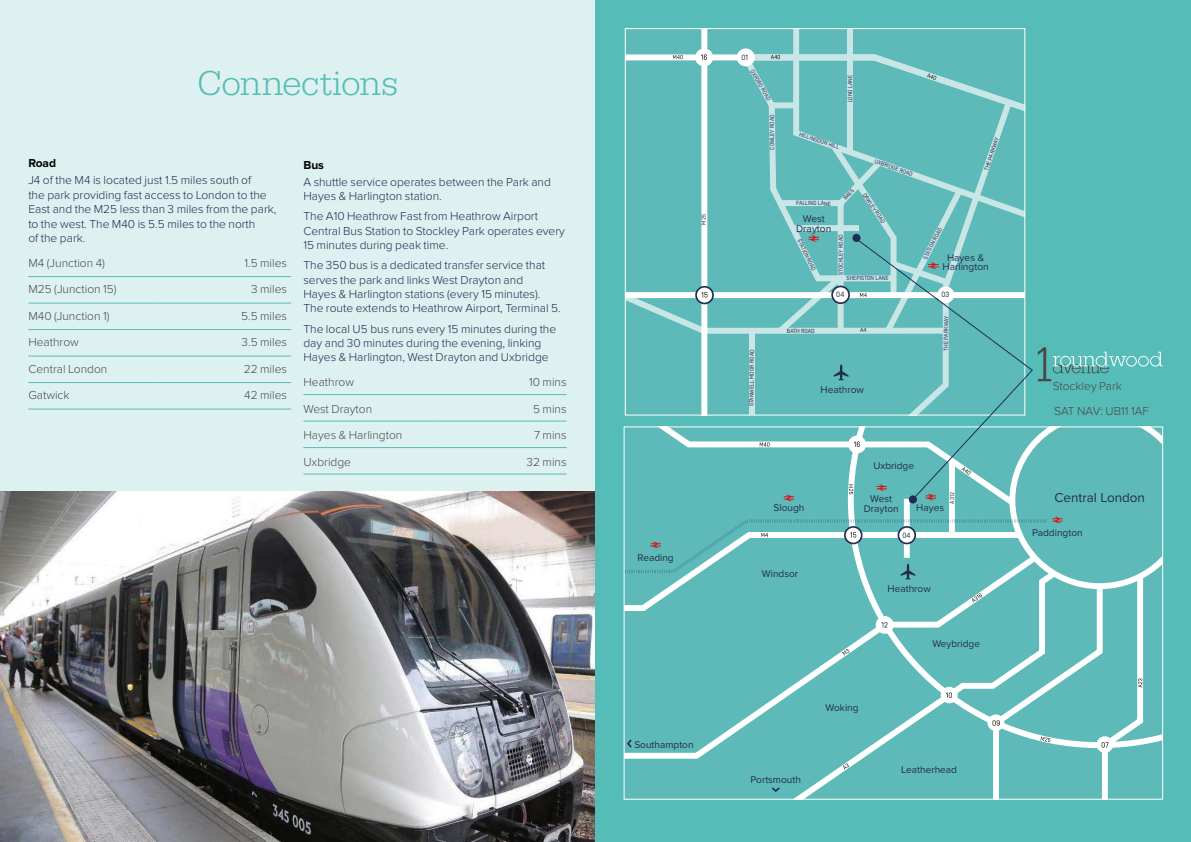
<style>
.page{position:relative;width:1191px;height:842px;background:#fff}
.page>*{position:absolute;margin:0;border:0;box-sizing:border-box;transform-origin:0 0}
.t1{font:300 36px "Serifa";letter-spacing:-.005em;color:#56bcb7}
.t2{font:13.4px "Proxima Nova";color:#252d4e}
.t3{font:300 12px/14.4px "Proxima Nova";color:#1e2d51}
.t4{font:300 12px "Proxima Nova";color:#4a484d}
.t5{font:700 12px "Proxima Nova";color:#000}
.t6{font:10.2px/9.3px "Proxima Nova";color:#252d4e;text-align:center}
.t7{font:10.1px "Proxima Nova";color:#252d4e}
.t8{font:7.6px "Simplon Norm";color:#252d4e}
.t9{font:5.9px "Simplon Norm";letter-spacing:-.005em;color:#252d4e}
</style>
<div class="page">
<div style="left:0;top:0;width:595px;height:842px;background:#ddf1f0"></div>
<hr style="left:28px;top:303px;width:132px;height:1px;background:#56bcb7">
<hr style="left:160px;top:303px;width:131px;height:1px;background:#56bcb7">
<hr style="left:28px;top:329px;width:132px;height:1px;background:#56bcb7">
<hr style="left:160px;top:329px;width:131px;height:1px;background:#56bcb7">
<hr style="left:28px;top:356px;width:132px;height:1px;background:#56bcb7">
<hr style="left:160px;top:356px;width:131px;height:1px;background:#56bcb7">
<hr style="left:28px;top:382px;width:132px;height:1px;background:#56bcb7">
<hr style="left:160px;top:382px;width:131px;height:1px;background:#56bcb7">
<hr style="left:28px;top:276px;width:132px;height:1px;background:#56bcb7">
<hr style="left:160px;top:276px;width:131px;height:1px;background:#56bcb7">
<hr style="left:28px;top:409px;width:132px;height:1px;background:#56bcb7">
<hr style="left:160px;top:409px;width:131px;height:1px;background:#56bcb7">
<hr style="left:303px;top:421px;width:132px;height:1px;background:#56bcb7">
<hr style="left:435px;top:421px;width:131px;height:1px;background:#56bcb7">
<hr style="left:303px;top:447px;width:132px;height:1px;background:#56bcb7">
<hr style="left:435px;top:447px;width:131px;height:1px;background:#56bcb7">
<hr style="left:303px;top:474px;width:132px;height:1px;background:#56bcb7">
<hr style="left:435px;top:474px;width:131px;height:1px;background:#56bcb7">
<hr style="left:303px;top:394px;width:132px;height:1px;background:#56bcb7">
<hr style="left:435px;top:394px;width:131px;height:1px;background:#56bcb7">
<img style="left:0;top:492px;width:595px;height:350px">
<div style="left:595px;top:0;width:596px;height:842px;background:#56bcb7"></div>
<svg style="left:626px;top:429px;width:534px;height:368px"></svg>
<div style="left:987px;top:714px;width:17px;height:17px;background:#fff;border-radius:50%"></div>
<div style="left:940px;top:687px;width:17px;height:16px;background:#fff;border-radius:50%"></div>
<div style="left:875px;top:616px;width:18px;height:18px;background:#fff;border-radius:50%"></div>
<div style="left:1096px;top:736px;width:17px;height:17px;background:#fff;border-radius:50%"></div>
<svg style="left:759px;top:442px;width:10px;height:5px"></svg>
<svg style="left:1040px;top:736px;width:10px;height:6px"></svg>
<svg style="left:842px;top:649px;width:7px;height:7px"></svg>
<svg style="left:843px;top:763px;width:6px;height:7px"></svg>
<svg style="left:972px;top:593px;width:10px;height:10px"></svg>
<svg style="left:1138px;top:679px;width:4px;height:8px"></svg>
<svg style="left:881px;top:622px;width:6px;height:5px"></svg>
<svg style="left:946px;top:692px;width:6px;height:6px"></svg>
<svg style="left:1101px;top:742px;width:7px;height:6px"></svg>
<svg style="left:992px;top:720px;width:7px;height:6px"></svg>
<svg style="left:783px;top:495px;width:11px;height:6px"></svg>
<svg style="left:626px;top:514px;width:436px;height:65px"></svg>
<svg style="left:626px;top:738px;width:155px;height:55px"></svg>
<div style="left:625px;top:29px;width:399px;height:386px;background:#5dbab8"></div>
<svg style="left:628px;top:301px;width:112px;height:38px"></svg>
<svg style="left:627px;top:53px;width:113px;height:248px"></svg>
<div style="left:701px;top:29px;width:6px;height:386px;background:#fff"></div>
<svg style="left:740px;top:30px;width:283px;height:383px"></svg>
<div style="left:695px;top:48px;width:18px;height:18px;background:#fff;border-radius:50%"></div>
<svg style="left:701px;top:54px;width:6px;height:6px"></svg>
<div style="left:736px;top:48px;width:19px;height:18px;background:#fff;border-radius:50%"></div>
<div style="left:695px;top:286px;width:19px;height:18px;background:#fff;border:2px solid #252d4e;border-radius:50%"></div>
<svg style="left:701px;top:292px;width:6px;height:6px"></svg>
<svg style="left:831px;top:286px;width:19px;height:18px"></svg>
<svg style="left:770px;top:55px;width:10px;height:4px"></svg>
<svg style="left:673px;top:55px;width:10px;height:4px"></svg>
<svg style="left:926px;top:74px;width:10px;height:6px"></svg>
<svg style="left:808px;top:235px;width:11px;height:7px"></svg>
<div style="left:852px;top:234px;width:8px;height:8px;background:#1e2d51;border-radius:50%"></div>
<div style="left:909px;top:495px;width:8px;height:8px;background:#1e2d51;border-radius:50%"></div>
<svg style="left:833px;top:239px;width:329px;height:261px"></svg>
<h1 class="t1" style="left:197px;top:63px;width:202px">Connections</h1>
<p class="t5" style="left:28px;top:156px;width:29px">Road</p>
<p class="t3" style="left:28px;top:173px;width:250px">J4 of the M4 is located just 1.5 miles south of<br>the park providing fast access to London to the East and the M25 less than 3 miles from the park, to the west. The M40 is 5.5 miles to the north<br>of the park.</p>
<p class="t4" style="left:28px;top:256px;width:78px">M4 (Junction 4)</p>
<p class="t4" style="left:244px;top:256px;width:44px">1.5 miles</p>
<p class="t4" style="left:28px;top:282px;width:90px">M25 (Junction 15)</p>
<p class="t4" style="left:251px;top:282px;width:37px">3 miles</p>
<p class="t4" style="left:28px;top:309px;width:83px">M40 (Junction 1)</p>
<p class="t4" style="left:241px;top:309px;width:47px">5.5 miles</p>
<p class="t4" style="left:28px;top:335px;width:52px">Heathrow</p>
<p class="t4" style="left:241px;top:335px;width:47px">3.5 miles</p>
<p class="t4" style="left:28px;top:362px;width:81px">Central London</p>
<p class="t4" style="left:244px;top:362px;width:45px">22 miles</p>
<p class="t4" style="left:28px;top:388px;width:43px">Gatwick</p>
<p class="t4" style="left:244px;top:388px;width:44px">42 miles</p>
<p class="t5" style="left:303px;top:158px;width:22px">Bus</p>
<p class="t3" style="left:303px;top:175px;width:249px">A shuttle service operates between the Park and<br>Hayes &amp; Harlington station.</p>
<p class="t3" style="left:303px;top:209px;width:263px">The A10 Heathrow Fast from Heathrow Airport<br>Central Bus Station to Stockley Park operates every<br>15 minutes during peak time.</p>
<p class="t3" style="left:303px;top:258px;width:259px">The 350 bus is a dedicated transfer service that serves the park and links West Drayton and<br>Hayes &amp; Harlington stations (every 15 minutes).<br>The route extends to Heathrow Airport, Terminal 5.</p>
<p class="t3" style="left:303px;top:321px;width:254px">The local U5 bus runs every 15 minutes during the day and 30 minutes during the evening, linking<br>Hayes &amp; Harlington, West Drayton and Uxbridge</p>
<p class="t4" style="left:303px;top:375px;width:52px">Heathrow</p>
<p class="t4" style="left:529px;top:375px;width:39px">10 mins</p>
<p class="t4" style="left:303px;top:402px;width:70px">West Drayton</p>
<p class="t4" style="left:533px;top:402px;width:35px">5 mins</p>
<p class="t4" style="left:303px;top:428px;width:100px">Hayes &amp; Harlington</p>
<p class="t4" style="left:534px;top:428px;width:34px">7 mins</p>
<p class="t4" style="left:303px;top:455px;width:49px">Uxbridge</p>
<p class="t4" style="left:526px;top:455px;width:42px">32 mins</p>
<p class="t9" style="left:701px;top:225px;width:12px;rotate:-90deg">M25</p>
<p class="t7" style="left:637px;top:551px;width:38px">Reading</p>
<p class="t7" style="left:634px;top:738px;width:61px">Southampton</p>
<p class="t8" style="left:741px;top:53px;width:8px">01</p>
<p class="t9" style="left:754px;top:68px;width:36px;rotate:60deg">OXFORD ROAD</p>
<p class="t9" style="left:769px;top:150px;width:37px;rotate:-90deg">COWLEY ROAD</p>
<p class="t9" style="left:748px;top:406px;width:58px;rotate:-90deg">STANWELL MOOR ROAD</p>
<p class="t9" style="left:847px;top:102px;width:29px;rotate:-90deg">LONG LANE</p>
<p class="t9" style="left:800px;top:131px;width:43px;rotate:19deg">HILLINGDON HILL</p>
<p class="t9" style="left:875px;top:158px;width:42px;rotate:19deg">UXBRIDGE ROAD</p>
<p class="t9" style="left:842px;top:197px;width:14px;rotate:-47deg">B465</p>
<p class="t9" style="left:866px;top:192px;width:37px;rotate:56deg">DAWLEY ROAD</p>
<p class="t9" style="left:796px;top:200px;width:36px">FALLING LANE</p>
<p class="t6" style="left:796px;top:214px;width:37px">West<br>Drayton</p>
<p class="t9" style="left:837px;top:275px;width:42px;rotate:-90deg">STOCKLEY ROAD</p>
<p class="t9" style="left:802px;top:238px;width:36px;rotate:64deg">STATION ROAD</p>
<p class="t9" style="left:846px;top:275px;width:43px">SHEPISTON LANE</p>
<p class="t9" style="left:983px;top:169px;width:36px;rotate:-72deg">THE PARKWAY</p>
<p class="t9" style="left:922px;top:257px;width:36px;rotate:-63deg">STATION ROAD</p>
<p class="t6" style="left:942px;top:253px;width:48px">Hayes &amp;<br>Harlington</p>
<p class="t9" style="left:787px;top:328px;width:29px">BATH ROAD</p>
<p class="t8" style="left:836px;top:291px;width:9px">04</p>
<p class="t8" style="left:941px;top:291px;width:9px">03</p>
<p class="t9" style="left:860px;top:327px;width:8px">A4</p>
<p class="t9" style="left:943px;top:351px;width:36px;rotate:-90deg">THE PARKWAY</p>
<p class="t6" style="left:820px;top:385px;width:45px">Heathrow</p>
<p class="t7" style="left:873px;top:460px;width:42px">Uxbridge</p>
<p class="t7" style="left:870px;top:493px;width:23px">West</p>
<p class="t9" style="left:854px;top:484px;width:6px;rotate:90deg">M</p>
<p class="t9" style="left:949px;top:504px;width:13px;rotate:-90deg">A312</p>
<p class="t7" style="left:916px;top:502px;width:29px">Hayes</p>
<p class="t7" style="left:773px;top:502px;width:32px">Slough</p>
<p class="t7" style="left:863px;top:502px;width:36px">Drayton</p>
<p class="t7" style="left:762px;top:568px;width:38px">Windsor</p>
<p class="t7" style="left:750px;top:773px;width:52px">Portsmouth</p>
<p class="t7" style="left:825px;top:702px;width:35px">Woking</p>
<p class="t8" style="left:902px;top:531px;width:9px">04</p>
<p class="t7" style="left:887px;top:583px;width:45px">Heathrow</p>
<p class="t7" style="left:932px;top:638px;width:49px">Weybridge</p>
<p class="t7" style="left:901px;top:764px;width:57px">Leatherhead</p>
<p class="t4" style="left:1052px;top:379px;width:71px">Stockley Park</p>
<p class="t4" style="left:1054px;top:404px;width:96px">SAT NAV: UB11 1AF</p>
<p class="t2" style="left:1054px;top:490px;width:92px">Central London</p>
<p class="t7" style="left:1032px;top:527px;width:52px">Paddington</p>
</div>
